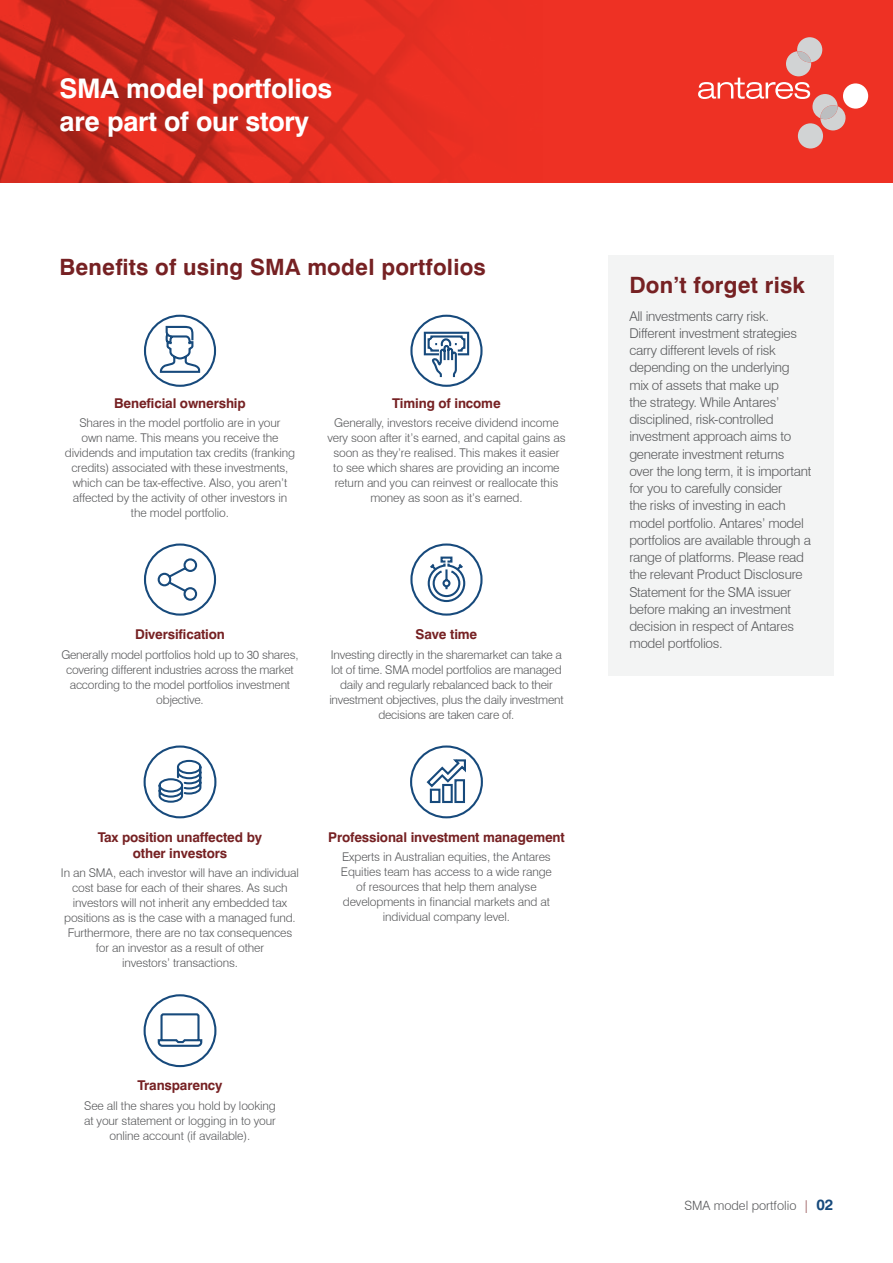
<style>
.page{position:relative;width:893px;height:1263px;background:#fff}
.page>*{position:absolute;margin:0;border:0;box-sizing:border-box;transform-origin:0 0}
.t1{font:700 27px/33px "Swiss 721 BT";letter-spacing:-.01em;color:#fff}
.t2{font:700 22.5px "Swiss 721 BT";letter-spacing:.01em;color:#762123}
.t3{font:300 13.5px/17.2px "Swiss 721 BT";letter-spacing:-.02em;color:#58595b}
.t4{font:700 13.5px/16.5px "Swiss 721 BT";letter-spacing:-.01em;color:#762123;text-align:center}
.t5{font:300 12.75px "Swiss 721 BT";color:#58595b}
.t6{font:300 12px/15px "Swiss 721 BT";letter-spacing:-.01em;color:#58595b;text-align:center}
.s1{color:#762123}
.s2{font-weight:700;font-size:15px;color:#174a7c}
</style>
<div class="page">
<div style="left:0;top:0;width:893px;height:183px;background:#ee3124"></div>
<img style="left:0;top:0;width:435px;height:183px">
<div style="left:608px;top:255px;width:225px;height:420px;background:#f3f4f4"></div>
<div style="left:144px;top:315px;width:72px;height:72px;border:2px solid #174a7c;border-radius:50%"></div>
<div style="left:410px;top:315px;width:73px;height:72px;border:2px solid #174a7c;border-radius:50%"></div>
<div style="left:410px;top:543px;width:73px;height:73px;border:2px solid #174a7c;border-radius:50%"></div>
<div style="left:410px;top:745px;width:73px;height:73px;border:2px solid #174a7c;border-radius:50%"></div>
<div style="left:144px;top:543px;width:72px;height:73px;border:2px solid #174a7c;border-radius:50%"></div>
<div style="left:144px;top:745px;width:72px;height:73px;border:2px solid #174a7c;border-radius:50%"></div>
<div style="left:144px;top:994px;width:72px;height:73px;border:2px solid #174a7c;border-radius:50%"></div>
<svg style="left:159px;top:325px;width:42px;height:48px"></svg>
<svg style="left:423px;top:331px;width:47px;height:48px"></svg>
<svg style="left:157px;top:558px;width:41px;height:43px"></svg>
<svg style="left:427px;top:556px;width:39px;height:47px"></svg>
<svg style="left:426px;top:759px;width:40px;height:45px"></svg>
<svg style="left:158px;top:759px;width:44px;height:44px"></svg>
<svg style="left:157px;top:1013px;width:46px;height:34px"></svg>
<div style="left:843px;top:83px;width:25px;height:26px;background:#fff;border-radius:50%"></div>
<div style="left:798px;top:123px;width:25px;height:26px;background:#d1d3d4;border-radius:50%"></div>
<svg style="left:698px;top:37px;width:148px;height:94px"></svg>
<h1 class="t1" style="left:60px;top:71px;width:274px">SMA model portfolios are part of our story</h1>
<h2 class="t2" style="left:60px;top:254px;width:428px">Benefits of using SMA model portfolios</h2>
<p class="t4" style="left:114px;top:394px;width:133px">Beneficial ownership</p>
<p class="t6" style="left:65px;top:415px;width:232px">Shares in the model portfolio are in your<br>own name. This means you receive the dividends and imputation tax credits (franking credits) associated with these investments, which can be tax-effective. Also, you aren’t affected by the activity of other investors in the model portfolio.</p>
<p class="t4" style="left:392px;top:394px;width:110px">Timing of income</p>
<p class="t6" style="left:327px;top:415px;width:240px">Generally, investors receive dividend income very soon after it’s earned, and capital gains as soon as they’re realised. This makes it easier to see which shares are providing an income return and you can reinvest or reallocate this money as soon as it’s earned.</p>
<p class="t4" style="left:135px;top:626px;width:91px">Diversification</p>
<p class="t6" style="left:61px;top:647px;width:239px">Generally model portfolios hold up to 30 shares, covering different industries across the market according to the model portfolios investment objective.</p>
<p class="t4" style="left:416px;top:626px;width:63px">Save time</p>
<p class="t6" style="left:329px;top:647px;width:236px">Investing directly in the sharemarket can take a lot of time. SMA model portfolios are managed daily and regularly rebalanced back to their investment objectives, plus the daily investment decisions are taken care of.</p>
<p class="t4" style="left:98px;top:828px;width:166px">Tax position unaffected by other investors</p>
<p class="t6" style="left:61px;top:865px;width:240px">In an SMA, each investor will have an individual cost base for each of their shares. As such investors will not inherit any embedded tax positions as is the case with a managed fund.<br>Furthermore, there are no tax consequences for an investor as a result of other<br>investors’ transactions.</p>
<p class="t4" style="left:328px;top:828px;width:238px">Professional investment management</p>
<p class="t6" style="left:341px;top:849px;width:213px">Experts in Australian equities, the Antares Equities team has access to a wide range of resources that help them analyse developments in financial markets and at individual company level.</p>
<p class="t4" style="left:137px;top:1077px;width:87px">Transparency</p>
<p class="t6" style="left:84px;top:1098px;width:193px">See all the shares you hold by looking at your statement or logging in to your online account (if available).</p>
<h2 class="t2" style="left:629px;top:271px;width:177px">Don’t forget risk</h2>
<p class="t3" style="left:629px;top:307px;width:184px">All investments carry risk.<br>Different investment strategies carry different levels of risk depending on the underlying mix of assets that make up<br>the strategy. While Antares’ disciplined, risk-controlled investment approach aims to generate investment returns over the long term, it is important for you to carefully consider<br>the risks of investing in each model portfolio. Antares’ model portfolios are available through a range of platforms. Please read the relevant Product Disclosure<br>Statement for the SMA issuer before making an investment decision in respect of Antares model portfolios.</p>
<p class="t5" style="left:684px;top:1198px;width:151px">SMA model portfolio <span class="s1">|</span> <span class="s2">02</span></p>
</div>
